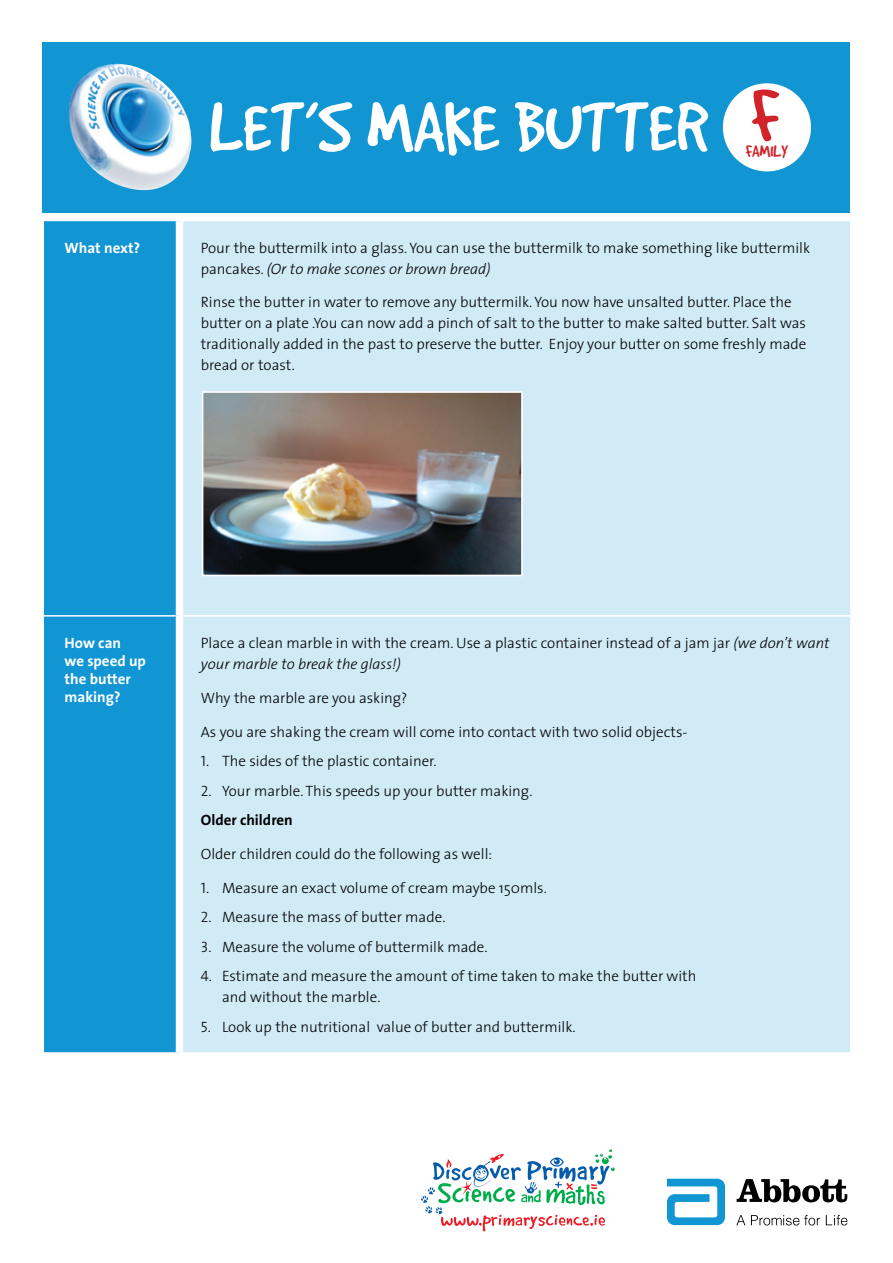
<style>
.page{position:relative;width:893px;height:1263px;background:#fff}
.page>*{position:absolute;margin:0;border:0;box-sizing:border-box;transform-origin:0 0}
.t1{font:80.85px "Good Dog Cool";color:#d2232a}
.t2{font:77.55px "Good Dog Cool";color:#fff}
.t3{font:18.3px "Good Dog Cool";color:#d2232a}
.t4{font:300 15px/21px "The Sans";color:#000}
.t5{font:700 15px/18px "The Sans";color:#fff}
.s1{font-style:italic}
.s2{font-family:"The Sans Light Caps";font-weight:400}
.s3{font-weight:700}
</style>
<div class="page">
<div style="left:43px;top:43px;width:807px;height:170px;background:#1296d3"></div>
<svg style="left:667px;top:1179px;width:58px;height:46px"></svg>
<svg style="left:737px;top:1179px;width:110px;height:23px"></svg>
<svg style="left:736px;top:1215px;width:9px;height:10px"></svg>
<svg style="left:751px;top:1215px;width:69px;height:10px"></svg>
<svg style="left:826px;top:1215px;width:21px;height:10px"></svg>
<img style="left:69px;top:64px;width:123px;height:127px">
<div style="left:723px;top:83px;width:88px;height:88px;background:#fff;border-radius:50%"></div>
<div style="left:44px;top:221px;width:132px;height:831px;background:#1296d3"></div>
<div style="left:183px;top:221px;width:667px;height:831px;background:#d0eaf6"></div>
<hr style="left:43px;top:615px;width:133px;height:2px;background:#fff">
<hr style="left:183px;top:615px;width:669px;height:2px;background:#fff">
<svg style="left:421px;top:1149px;width:194px;height:82px"></svg>
<img style="left:205px;top:394px;width:315px;height:179px">
<div style="left:202px;top:391px;width:321px;height:185px;border:2px solid #fff"></div>
<h2 class="t2" style="left:210px;top:90px;width:500px">LET’S MAKE BUTTER</h2>
<h1 class="t1" style="left:751px;top:77px;width:30px">F</h1>
<p class="t3" style="left:746px;top:143px;width:44px">FAMILY</p>
<p class="t5" style="left:65px;top:238px;width:77px">What next?</p>
<p class="t4" style="left:201px;top:237px;width:611px">Pour the buttermilk into a glass. You can use the buttermilk to make something like buttermilk pancakes. <span class="s1">(Or to make scones or brown bread)</span></p>
<p class="t4" style="left:201px;top:291px;width:607px">Rinse the butter in water to remove any buttermilk. You now have unsalted butter. Place the butter on a plate .You can now add a pinch of salt to the butter to make salted butter. Salt was traditionally added in the past to preserve the butter. Enjoy your butter on some freshly made bread or toast.</p>
<p class="t5" style="left:65px;top:633px;width:83px">How can<br>we speed up the butter making?</p>
<p class="t4" style="left:201px;top:632px;width:630px">Place a clean marble in with the cream. Use a plastic container instead of a jam jar <span class="s1">(we don’t want your marble to break the glass!)</span></p>
<p class="t4" style="left:201px;top:687px;width:208px">Why the marble are you asking?</p>
<p class="t4" style="left:201px;top:720px;width:488px">As you are shaking the cream will come into contact with two solid objects-</p>
<p class="t4" style="left:201px;top:750px;width:237px"><span class="s2">1</span>. The sides of the plastic container.</p>
<p class="t4" style="left:201px;top:775px;width:333px;line-height:29.5px"><span class="s2">2</span>. Your marble. This speeds up your butter making.<br><span class="s3">Older children</span></p>
<p class="t4" style="left:201px;top:843px;width:293px">Older children could do the following as well:</p>
<p class="t4" style="left:201px;top:876px;width:348px"><span class="s2">1</span>. Measure an exact volume of cream maybe 150mls.</p>
<p class="t4" style="left:201px;top:906px;width:246px"><span class="s2">2</span>. Measure the mass of butter made.</p>
<p class="t4" style="left:201px;top:935px;width:288px"><span class="s2">3</span>. Measure the volume of buttermilk made.</p>
<p class="t4" style="left:222px;top:965px;width:476px;text-indent:-21px"><span class="s2">4</span>. Estimate and measure the amount of time taken to make the butter with and without the marble.</p>
<p class="t4" style="left:201px;top:1015px;width:376px"><span class="s2">5</span>. Look up the nutritional value of butter and buttermilk.</p>
</div>
